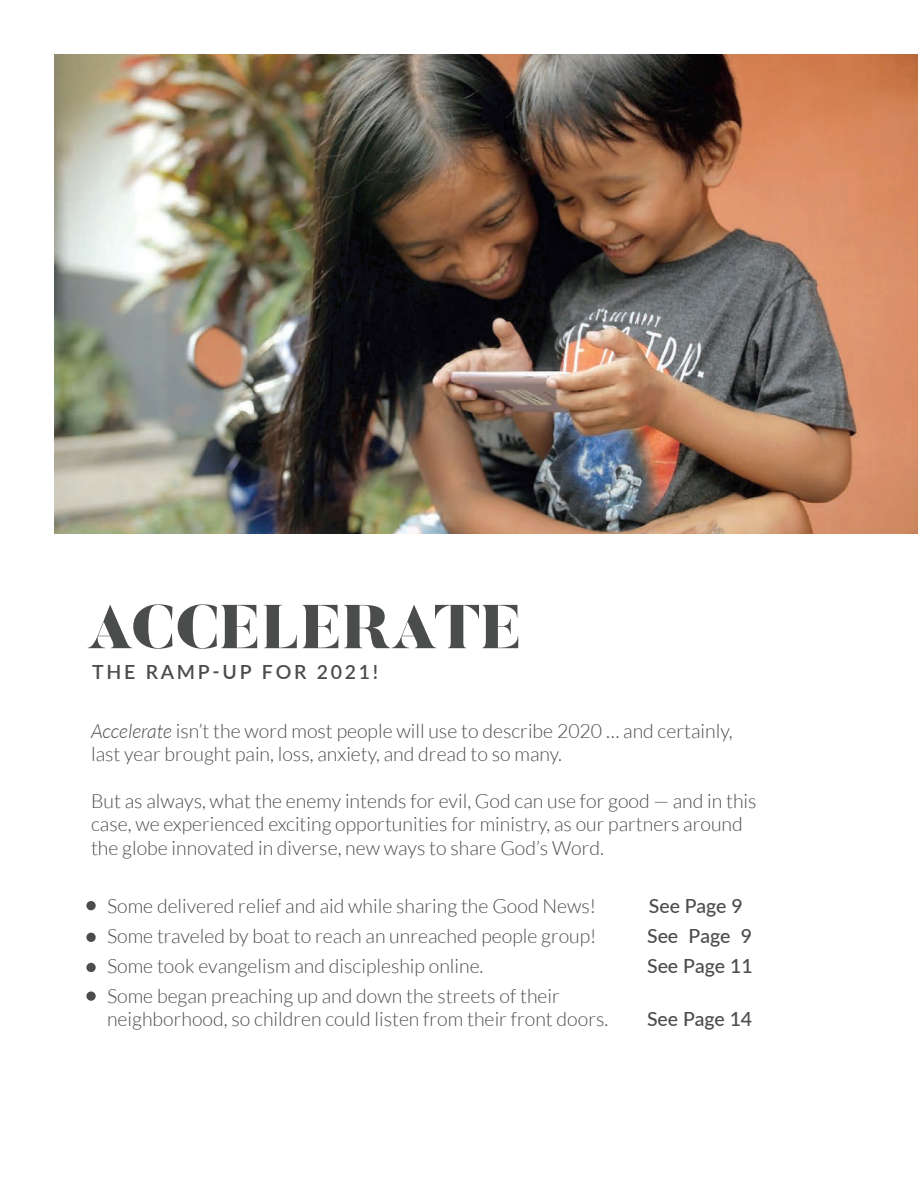
<style>
.page{position:relative;width:918px;height:1188px;background:#fff}
.page>*{position:absolute;margin:0;border:0;box-sizing:border-box;transform-origin:0 0}
.t1{font:900 61.5px "Butler";color:#4b4c4c}
.t2{font:300 19.5px/23.4px "Lato";color:#4b4c4c}
.t3{font:500 19.5px/30px "Lato";color:#4b4c4c}
.t4{font:600 19.5px "Lato";letter-spacing:.14em;color:#4b4c4c}
.s1{font-style:italic}
</style>
<div class="page">
<div style="left:86px;top:901px;width:10px;height:9px;background:#4b4c4c;border-radius:50%"></div>
<div style="left:86px;top:933px;width:10px;height:9px;background:#4b4c4c;border-radius:50%"></div>
<div style="left:86px;top:963px;width:10px;height:9px;background:#4b4c4c;border-radius:50%"></div>
<svg style="left:86px;top:991px;width:10px;height:10px"></svg>
<img style="left:54px;top:54px;width:864px;height:480px">
<h1 class="t1" style="left:86px;top:588px;width:438px">ACCELERATE</h1>
<p class="t4" style="left:92px;top:658px;width:288px">THE RAMP-UP FOR 2021!</p>
<p class="t2" style="left:91px;top:719px;width:643px"><span class="s1">Accelerate</span> isn’t the word most people will use to describe 2020 … and certainly, last year brought pain, loss, anxiety, and dread to so many.</p>
<p class="t2" style="left:91px;top:789px;width:667px">But as always, what the enemy intends for evil, God can use for good — and in this case, we experienced exciting opportunities for ministry, as our partners around the globe innovated in diverse, new ways to share God’s Word.</p>
<p class="t2" style="left:107px;top:891px;width:491px;line-height:30px">Some delivered relief and aid while sharing the Good News!<br>Some traveled by boat to reach an unreached people group!<br>Some took evangelism and discipleship online.<br>Some began preaching up and down the streets of their</p>
<p class="t2" style="left:107px;top:1008px;width:503px">neighborhood, so children could listen from their front doors.</p>
<p class="t3" style="left:647px;top:890px;width:107px">See Page 9<br>See Page 9<br>See Page 11</p>
<p class="t3" style="left:647px;top:1003px;width:107px">See Page 14</p>
</div>
